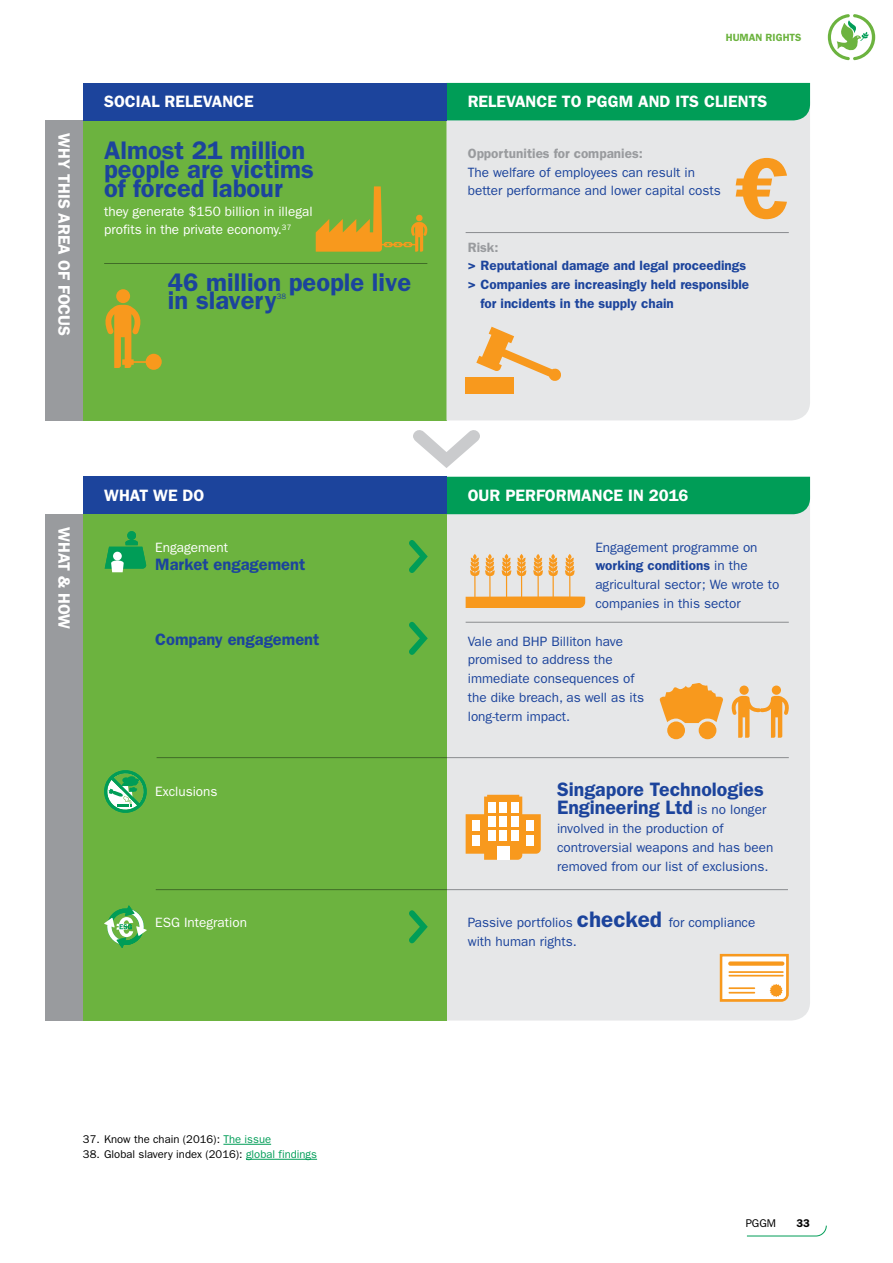
<style>
.page{position:relative;width:893px;height:1263px;background:#fff}
.page>*{position:absolute;margin:0;border:0;box-sizing:border-box;transform-origin:0 0}
.t1{font:600 25.5px/18.8px "ITC Franklin Gothic Std";color:#1c449c}
.t2{font:600 19.5px/18.8px "ITC Franklin Gothic Std";color:#1c449c}
.t3{font:600 16.5px "ITC Franklin Gothic Std";color:#fff}
.t4{font:600 16.5px "ITC Franklin Gothic Std";color:#1c449c}
.t5{font:13.5px/18.8px "ITC Franklin Gothic Std";color:#1c449c}
.t6{font:600 13.5px "ITC Franklin Gothic Std";color:#1c449c}
.t7{font:13.5px/18.8px "ITC Franklin Gothic Std";color:#fff}
.t8{font:600 13.5px "ITC Franklin Gothic Std";color:#999b9e}
.t9{font:11.25px "ITC Franklin Gothic Std";color:#000}
.t10{font:600 11.25px "ITC Franklin Gothic Std";color:#000}
.t11{font:600 10.5px "ITC Franklin Gothic Std";color:#6cb33f}
.t12{font:7.8px "ITC Franklin Gothic Std";color:#1c449c}
.s1{font-weight:600}
.s2{font-weight:400;font-size:13.5px}
.s3{font-weight:600;font-size:22.5px}
.s4{color:#009d57}
</style>
<div class="page">
<svg style="left:747px;top:1225px;width:80px;height:11px"></svg>
<hr style="left:223px;top:1144px;width:48px;height:1px;background:#009d57">
<hr style="left:246px;top:1159px;width:71px;height:1px;background:#009d57">
<div style="left:83px;top:120px;width:363px;height:300px;background:#6cb33f"></div>
<div style="left:446px;top:120px;width:364px;height:300px;background:#e6e7e8"></div>
<div style="left:446px;top:514px;width:364px;height:506px;background:#e6e7e8"></div>
<div style="left:446px;top:83px;width:364px;height:37px;background:#009d57"></div>
<div style="left:446px;top:477px;width:364px;height:37px;background:#009d57"></div>
<div style="left:83px;top:83px;width:363px;height:37px;background:#1c449c"></div>
<div style="left:45px;top:120px;width:38px;height:300px;background:#999b9e"></div>
<div style="left:45px;top:514px;width:38px;height:506px;background:#999b9e"></div>
<div style="left:83px;top:510px;width:363px;height:510px;background:#6cb33f"></div>
<hr style="left:104px;top:263px;width:323px;height:1px;background:#999b9e">
<hr style="left:466px;top:232px;width:323px;height:1px;background:#999b9e">
<hr style="left:466px;top:622px;width:323px;height:1px;background:#999b9e">
<hr style="left:157px;top:757px;width:632px;height:1px;background:#999b9e">
<hr style="left:156px;top:889px;width:632px;height:1px;background:#999b9e">
<svg style="left:413px;top:430px;width:67px;height:38px"></svg>
<svg style="left:104px;top:905px;width:43px;height:43px"></svg>
<svg style="left:104px;top:770px;width:43px;height:43px"></svg>
<div style="left:127px;top:531px;width:9px;height:9px;background:#009d57;border-radius:50%"></div>
<svg style="left:105px;top:540px;width:41px;height:32px"></svg>
<svg style="left:409px;top:910px;width:19px;height:33px"></svg>
<svg style="left:409px;top:540px;width:19px;height:33px"></svg>
<svg style="left:409px;top:622px;width:19px;height:33px"></svg>
<div style="left:116px;top:289px;width:14px;height:14px;background:#f8991d;border-radius:50%"></div>
<svg style="left:105px;top:305px;width:57px;height:65px"></svg>
<svg style="left:736px;top:158px;width:51px;height:61px;background:#efbe7e"></svg>
<svg style="left:720px;top:954px;width:69px;height:48px"></svg>
<svg style="left:466px;top:795px;width:75px;height:65px;background:#f3b15c"></svg>
<div style="left:497px;top:846px;width:12px;height:14px;background:#fff"></div>
<div style="left:500px;top:830px;width:7px;height:11px;background:#fff"></div>
<div style="left:488px;top:830px;width:7px;height:11px;background:#fff"></div>
<div style="left:511px;top:830px;width:7px;height:11px;background:#fff"></div>
<div style="left:500px;top:816px;width:7px;height:11px;background:#fff"></div>
<div style="left:488px;top:816px;width:7px;height:11px;background:#fff"></div>
<div style="left:511px;top:816px;width:7px;height:11px;background:#fff"></div>
<div style="left:500px;top:802px;width:7px;height:11px;background:#fff"></div>
<div style="left:488px;top:802px;width:7px;height:11px;background:#fff"></div>
<div style="left:511px;top:802px;width:7px;height:11px;background:#fff"></div>
<div style="left:526px;top:835px;width:8px;height:10px;background:#fff"></div>
<div style="left:526px;top:821px;width:8px;height:10px;background:#fff"></div>
<div style="left:473px;top:835px;width:7px;height:10px;background:#fff"></div>
<div style="left:473px;top:821px;width:7px;height:10px;background:#fff"></div>
<div style="left:83px;top:477px;width:363px;height:37px;background:#1c449c"></div>
<svg style="left:476px;top:327px;width:85px;height:55px;background:#ebd0ac"></svg>
<div style="left:466px;top:377px;width:48px;height:17px;background:#f8991d"></div>
<svg style="left:316px;top:186px;width:111px;height:66px"></svg>
<div style="left:667px;top:721px;width:18px;height:18px;background:#f8991d;border-radius:50%"></div>
<div style="left:699px;top:721px;width:17px;height:18px;background:#f8991d;border-radius:50%"></div>
<svg style="left:660px;top:683px;width:64px;height:40px;background:#f2ae55"></svg>
<svg style="left:739px;top:685px;width:10px;height:10px"></svg>
<div style="left:772px;top:685px;width:9px;height:10px;background:#f8991d;border-radius:50%"></div>
<svg style="left:731px;top:696px;width:58px;height:42px;background:#edc48f"></svg>
<svg style="left:466px;top:554px;width:119px;height:54px;background:#ecc899"></svg>
<svg style="left:828px;top:14px;width:47px;height:46px"></svg>
<p class="t3" style="left:74px;top:133px;width:204px;rotate:90deg">WHY THIS AREA OF FOCUS</p>
<p class="t3" style="left:104px;top:92px;width:151px">SOCIAL RELEVANCE</p>
<h1 class="t1" style="left:104px;top:141px;width:211px">Almost 21 million people are victims of forced labour</h1>
<p class="t7" style="left:104px;top:202px;width:210px">they generate $150 billion in illegal profits in the private economy.<sup>37</sup></p>
<h1 class="t1" style="left:168px;top:273px;width:245px">46 million people live in slavery</h1>
<p class="t12" style="left:277px;top:292px;width:11px">38</p>
<p class="t11" style="left:726px;top:31px;width:77px">HUMAN RIGHTS</p>
<p class="t3" style="left:468px;top:92px;width:301px">RELEVANCE TO PGGM AND ITS CLIENTS</p>
<p class="t8" style="left:468px;top:145px;width:177px">Opportunities for companies:</p>
<p class="t5" style="left:468px;top:163px;width:255px">The welfare of employees can result in better performance and lower capital costs</p>
<p class="t8" style="left:468px;top:239px;width:32px">Risk:</p>
<p class="t6" style="left:468px;top:258px;width:280px">&gt; Reputational damage and legal proceedings</p>
<p class="t6" style="left:468px;top:277px;width:283px">&gt; Companies are increasingly held responsible</p>
<p class="t6" style="left:480px;top:295px;width:195px">for incidents in the supply chain</p>
<p class="t3" style="left:74px;top:527px;width:104px;rotate:90deg">WHAT &amp; HOW</p>
<p class="t3" style="left:104px;top:486px;width:102px">WHAT WE DO</p>
<p class="t7" style="left:155px;top:538px;width:74px">Engagement</p>
<p class="t4" style="left:155px;top:555px;width:152px">Market engagement</p>
<p class="t4" style="left:155px;top:630px;width:166px">Company engagement</p>
<p class="t7" style="left:155px;top:782px;width:64px">Exclusions</p>
<p class="t7" style="left:155px;top:913px;width:93px">ESG Integration</p>
<p class="t3" style="left:468px;top:486px;width:222px">OUR PERFORMANCE IN 2016</p>
<p class="t5" style="left:595px;top:538px;width:186px">Engagement programme on <span class="s1">working conditions</span> in the agricultural sector; We wrote to companies in this sector</p>
<p class="t5" style="left:468px;top:632px;width:178px">Vale and BHP Billiton have promised to address the immediate consequences of the dike breach, as well as its long-term impact.</p>
<h2 class="t2" style="left:557px;top:779px;width:211px">Singapore Technologies<br>Engineering Ltd <span class="s2">is no longer</span></h2>
<p class="t5" style="left:557px;top:819px;width:218px">involved in the production of controversial weapons and has been removed from our list of exclusions.</p>
<p class="t5" style="left:468px;top:913px;width:289px">Passive portfolios <span class="s3">checked</span> for compliance with human rights.</p>
<p class="t9" style="left:83px;top:1133px;width:190px">37. Know the chain (2016): <span class="s4">The issue</span></p>
<p class="t9" style="left:83px;top:1148px;width:236px">38. Global slavery index (2016): <span class="s4">global findings</span></p>
<p class="t9" style="left:746px;top:1216px;width:32px">PGGM</p>
<p class="t10" style="left:797px;top:1216px;width:15px">33</p>
</div>
